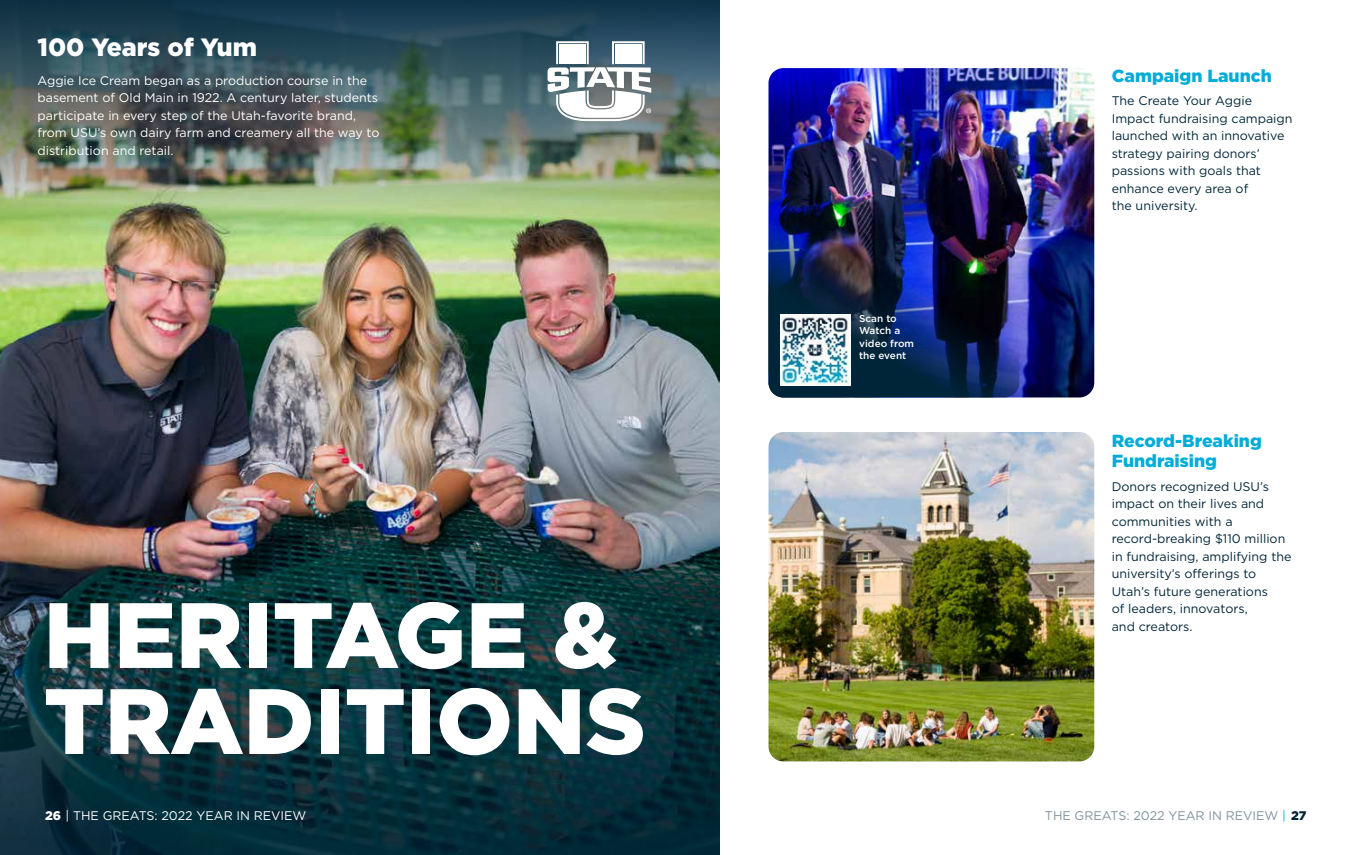
<style>
.page{position:relative;width:1350px;height:855px;background:#fff}
.page>*{position:absolute;margin:0;border:0;box-sizing:border-box;transform-origin:0 0}
.t1{font:900 92.5px/86px "Gotham";color:#fff}
.t2{font:900 25px "Gotham";color:#fff}
.t3{font:900 17.5px/20px "Gotham";color:#01add8}
.t4{font:12.5px/17.5px "Gotham";color:#012639}
.t5{font:12.5px/17.5px "Gotham";color:#fff}
.t6{font:12.5px "Gotham";color:#80929c}
.t7{font:500 10px/12.2px "Gotham";color:#fff}
.s1{font-weight:900}
.s2{color:#01add8}
.s3{font-weight:900;color:#012538}
</style>
<div class="page">
<img style="left:768px;top:68px;width:326px;height:330px">
<img style="left:768px;top:432px;width:326px;height:329px">
<svg style="left:0;top:728px;width:719px;height:127px;background:#072d39"></svg>
<img style="left:0;top:0;width:720px;height:728px">
<img style="left:769px;top:160px;width:250px;height:238px;border-radius:15px">
<img style="left:780px;top:315px;width:70px;height:71px">
<svg style="left:548px;top:41px;width:103px;height:80px"></svg>
<h2 class="t2" style="left:38px;top:30px;width:221px">100 Years of Yum</h2>
<p class="t5" style="left:38px;top:72px;width:344px">Aggie Ice Cream began as a production course in the basement of Old Main in 1922. A century later, students participate in every step of the Utah-favorite brand, from USU’s own dairy farm and creamery all the way to distribution and retail.</p>
<h1 class="t1" style="left:44px;top:591px;width:604px">HERITAGE &amp;<br>TRADITIONS</h1>
<p class="t5" style="left:45px;top:807px;width:263px"><span class="s1">26</span> | THE GREATS: 2022 YEAR IN REVIEW</p>
<p class="t7" style="left:859px;top:312px;width:56px">Scan to<br>Watch a video from the event</p>
<h3 class="t3" style="left:1112px;top:66px;width:162px">Campaign Launch</h3>
<p class="t4" style="left:1112px;top:92px;width:182px">The Create Your Aggie<br>Impact fundraising campaign launched with an innovative strategy pairing donors’ passions with goals that enhance every area of<br>the university.</p>
<h3 class="t3" style="left:1112px;top:431px;width:152px">Record-Breaking<br>Fundraising</h3>
<p class="t4" style="left:1112px;top:477px;width:181px">Donors recognized USU’s impact on their lives and communities with a record-breaking $110 million in fundraising, amplifying the university’s offerings to<br>Utah’s future generations<br>of leaders, innovators,<br>and creators.</p>
<p class="t6" style="left:1045px;top:808px;width:263px">THE GREATS: 2022 YEAR IN REVIEW <span class="s2">|</span> <span class="s3">27</span></p>
</div>
